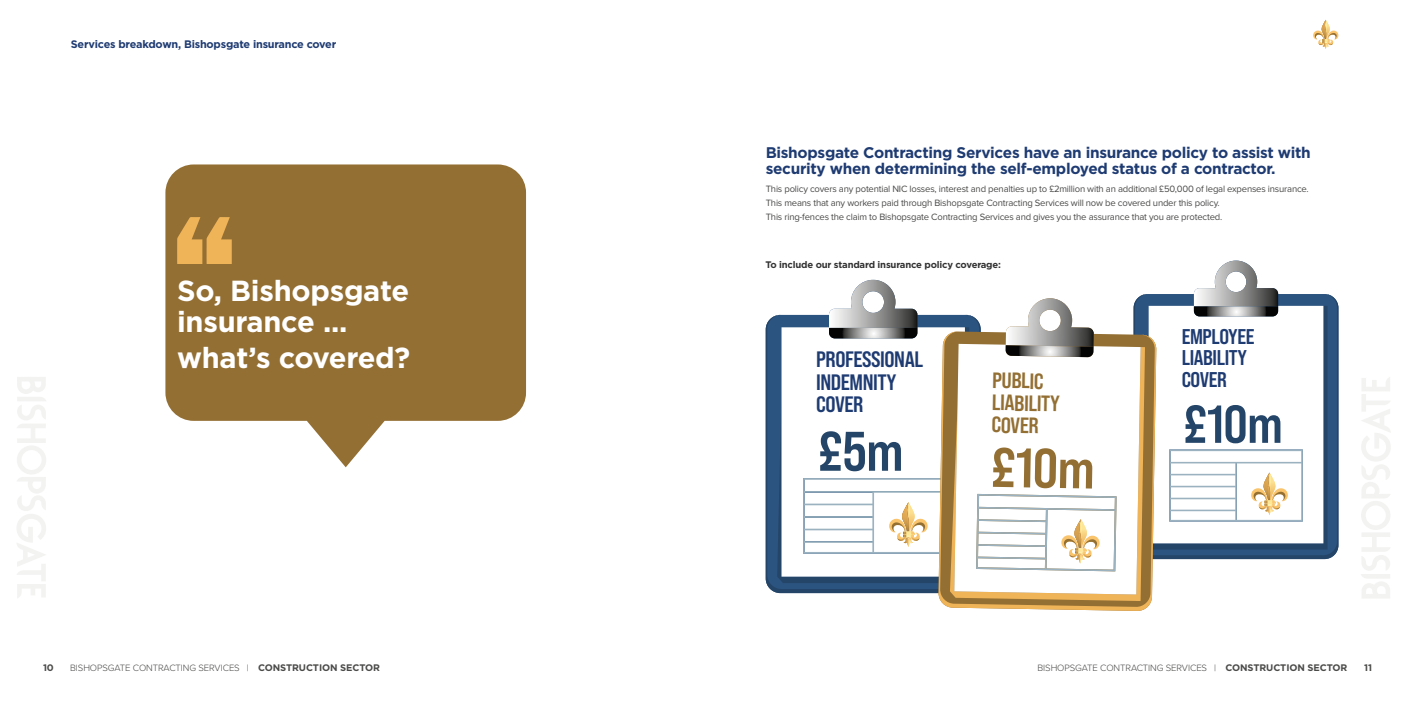
<style>
.page{position:relative;width:1418px;height:709px;background:#fff}
.page>*{position:absolute;margin:0;border:0;box-sizing:border-box;transform-origin:0 0}
.t1{font:55.6px "Bebas Neue Pro Sm E Bd";color:#936f33}
.t2{font:55.6px "Bebas Neue Pro Sm E Bd";color:#244568}
.t3{font:53.3px "Bebas Neue Pro Sm E Bd";color:#244568}
.t4{font:700 29px/30.9px "Gotham";letter-spacing:-.01em;color:#fff}
.t5{font:22.3px/22.3px "Bebas Neue Pro Sm E Bd";letter-spacing:-.02em;color:#1e3b72}
.t6{font:22.2px/22.2px "Bebas Neue Pro Sm E Bd";color:#936f33}
.t7{font:21.3px/21.3px "Bebas Neue Pro Sm E Bd";letter-spacing:-.02em;color:#1e3b72}
.t8{font:700 15.4px/16.3px "Gotham";letter-spacing:-.02em;color:#1e3b72}
.t9{font:700 10.9px "Gotham";letter-spacing:-.02em;color:#1e3b72}
.t10{font:9.5px/14.3px "Proxima Nova";letter-spacing:-.02em;color:#4a4a49}
.t11{font:300 9.5px "Proxima Nova";letter-spacing:-.01em;color:#4a4a49}
.t12{font:700 9.5px "Gotham";letter-spacing:-.02em;color:#333232}
.t13{font:700 9.5px "Gotham";color:#4a4a49}
.s1{font-family:"Gotham";font-weight:700}
</style>
<div class="page">
<svg style="left:1361px;top:377px;width:29px;height:221px"></svg>
<svg style="left:17px;top:377px;width:29px;height:221px"></svg>
<svg style="left:1313px;top:20px;width:25px;height:29px"></svg>
<svg style="left:165px;top:164px;width:361px;height:303px;background:#a28451"></svg>
<svg style="left:177px;top:217px;width:55px;height:47px;background:#d39e4c"></svg>
<svg style="left:765px;top:315px;width:173px;height:278px;background:#325780"></svg>
<svg style="left:777px;top:327px;width:161px;height:256px;background:#305277"></svg>
<svg style="left:781px;top:327px;width:157px;height:249px"></svg>
<svg style="left:829px;top:280px;width:90px;height:59px"></svg>
<svg style="left:803px;top:478px;width:135px;height:75px"></svg>
<svg style="left:1138px;top:294px;width:200px;height:265px;background:#2d537c"></svg>
<svg style="left:1156px;top:306px;width:171px;height:243px;background:#365475"></svg>
<svg style="left:1156px;top:306px;width:167px;height:237px"></svg>
<svg style="left:1193px;top:261px;width:87px;height:56px"></svg>
<svg style="left:1169px;top:449px;width:133px;height:72px"></svg>
<svg style="left:938px;top:298px;width:218px;height:33px"></svg>
<svg style="left:938px;top:331px;width:218px;height:280px;fill:#936f33"></svg>
<svg style="left:949px;top:347px;width:195px;height:254px;background:#c39347"></svg>
<svg style="left:954px;top:344px;width:186px;height:250px"></svg>
<svg style="left:1005px;top:298px;width:90px;height:60px"></svg>
<svg style="left:976px;top:494px;width:140px;height:77px"></svg>
<p class="t9" style="left:71px;top:37px;width:267px">Services breakdown, Bishopsgate insurance cover</p>
<h3 class="t4" style="left:177px;top:275px;width:233px">So, Bishopsgate insurance ...</h3>
<h3 class="t4" style="left:177px;top:342px;width:235px">what’s covered?</h3>
<h3 class="t8" style="left:765px;top:144px;width:546px">Bishopsgate Contracting Services have an insurance policy to assist with security when determining the self-employed status of a contractor.</h3>
<p class="t10" style="left:765px;top:181px;width:544px">This policy covers any potential NIC losses, interest and penalties up to £2million with an additional £50,000 of legal expenses insurance.<br>This means that any workers paid through Bishopsgate Contracting Services will now be covered under this policy.<br>This ring-fences the claim to Bishopsgate Contracting Services and gives you the assurance that you are protected.</p>
<p class="t12" style="left:765px;top:258px;width:237px">To include our standard insurance policy coverage:</p>
<h3 class="t5" style="left:816px;top:348px;width:109px">PROFESSIONAL<br>INDEMNITY<br>COVER</h3>
<h1 class="t2" style="left:817px;top:418px;width:87px">£5m</h1>
<h3 class="t6" style="left:992px;top:369px;width:70px;rotate:1deg">PUBLIC<br>LIABILITY<br>COVER</h3>
<h1 class="t1" style="left:991px;top:434px;width:105px;rotate:1deg">£10m</h1>
<h3 class="t7" style="left:1181px;top:326px;width:74px">EMPLOYEE<br>LIABILITY<br>COVER</h3>
<h2 class="t3" style="left:1183px;top:392px;width:101px">£10m</h2>
<p class="t13" style="left:43px;top:661px;width:12px">10</p>
<p class="t11" style="left:70px;top:661px;width:311px">BISHOPSGATE CONTRACTING SERVICES | <span class="s1">CONSTRUCTION SECTOR</span></p>
<p class="t11" style="left:1037px;top:661px;width:311px">BISHOPSGATE CONTRACTING SERVICES | <span class="s1">CONSTRUCTION SECTOR</span></p>
<p class="t13" style="left:1363px;top:661px;width:9px">11</p>
</div>
